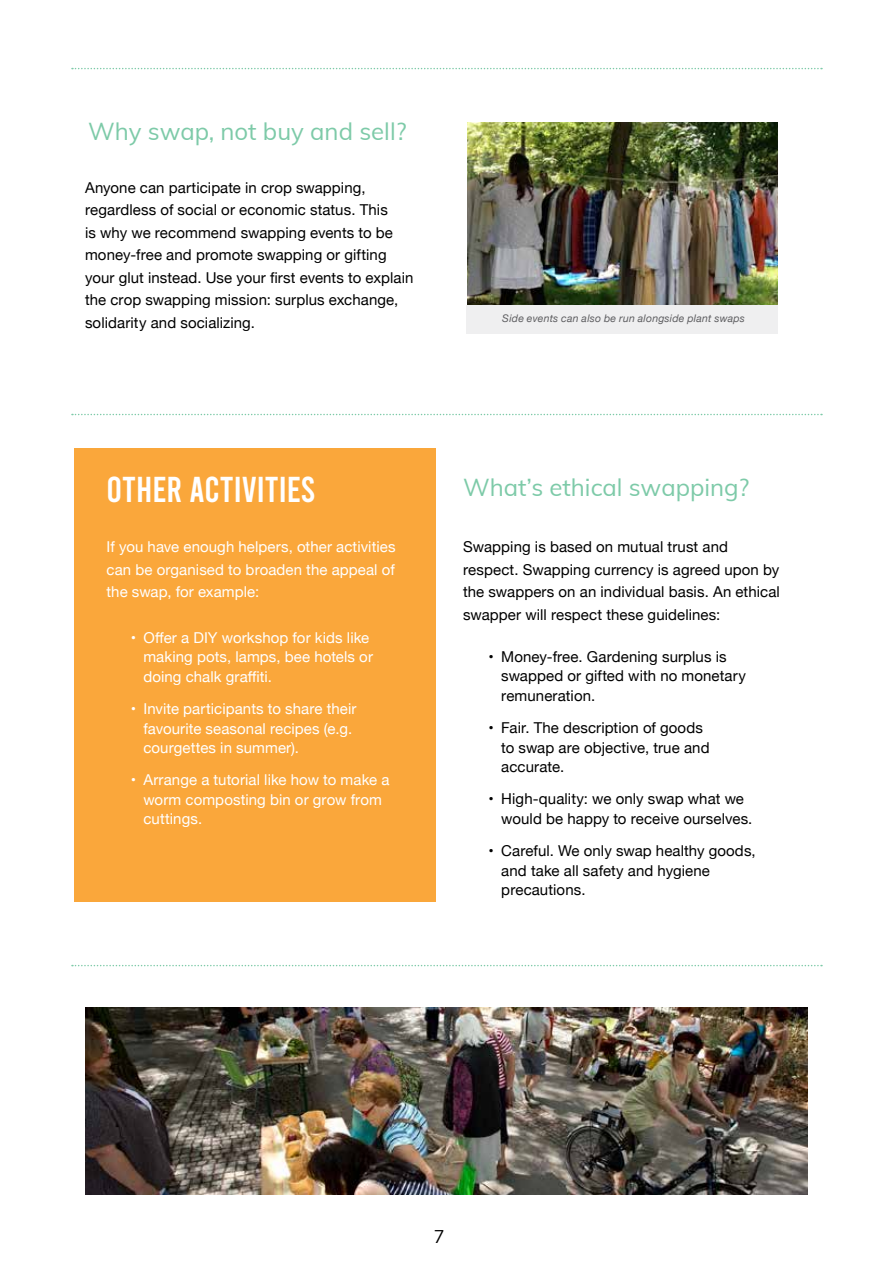
<style>
.page{position:relative;width:893px;height:1263px;background:#fff}
.page>*{position:absolute;margin:0;border:0;box-sizing:border-box;transform-origin:0 0}
.t1{font:36px "Bebas";color:#fff}
.t2{font:24px "Muli";color:#7dcaa8}
.t3{font:18px "Muli";color:#000}
.t4{font:15px/22.5px "Helvetica Neue";letter-spacing:.005em;color:#000}
.t5{font:15px/19.5px "Helvetica Neue";letter-spacing:.005em;color:#fff}
.t6{font:italic 10.5px "Helvetica Neue";letter-spacing:.025em;color:#5d5d60}
</style>
<div class="page">
<div style="left:74px;top:448px;width:362px;height:453px;background:#faa73b"></div>
<svg style="left:72px;top:414px;width:750px;height:1px"></svg>
<svg style="left:72px;top:68px;width:750px;height:1px"></svg>
<img style="left:467px;top:123px;width:310px;height:182px">
<img style="left:85px;top:1008px;width:723px;height:186px">
<svg style="left:72px;top:965px;width:750px;height:1px"></svg>
<div style="left:466px;top:305px;width:312px;height:29px;background:#efeff0"></div>
<h2 class="t2" style="left:88px;top:114px;width:320px">Why swap, not buy and sell?</h2>
<p class="t4" style="left:85px;top:177px;width:330px">Anyone can participate in crop swapping, regardless of social or economic status. This<br>is why we recommend swapping events to be money-free and promote swapping or gifting your glut instead. Use your first events to explain the crop swapping mission: surplus exchange, solidarity and socializing.</p>
<p class="t6" style="left:502px;top:310px;width:244px">Side events can also be run alongside plant swaps</p>
<h1 class="t1" style="left:107px;top:472px;width:32px">OTHER</h1>
<h1 class="t1" style="left:189px;top:472px;width:44px">ACTIVITIES</h1>
<p class="t5" style="left:107px;top:536px;width:291px;line-height:22.5px;text-align:justify">If you have enough helpers, other activities can be organised to broaden the appeal of the swap, for example:</p>
<p class="t5" style="left:143px;top:628px;width:231px;text-indent:-13px">• Offer a DIY workshop for kids like making pots, lamps, bee hotels or doing chalk graffiti.</p>
<p class="t5" style="left:143px;top:700px;width:215px;text-indent:-13px">• Invite participants to share their favourite seasonal recipes (e.g. courgettes in summer).</p>
<p class="t5" style="left:143px;top:771px;width:248px;text-indent:-13px">• Arrange a tutorial like how to make a worm composting bin or grow from cuttings.</p>
<h2 class="t2" style="left:463px;top:470px;width:288px">What’s ethical swapping?</h2>
<p class="t4" style="left:463px;top:536px;width:318px">Swapping is based on mutual trust and respect. Swapping currency is agreed upon by the swappers on an individual basis. An ethical swapper will respect these guidelines:</p>
<p class="t4" style="left:501px;top:648px;width:246px;line-height:19.5px;text-indent:-13px">• Money-free. Gardening surplus is swapped or gifted with no monetary remuneration.</p>
<p class="t4" style="left:501px;top:719px;width:210px;line-height:19.5px;text-indent:-13px">• Fair. The description of goods to swap are objective, true and accurate.</p>
<p class="t4" style="left:501px;top:790px;width:253px;line-height:19.5px;text-indent:-13px">• High-quality: we only swap what we would be happy to receive ourselves.</p>
<p class="t4" style="left:501px;top:842px;width:256px;line-height:19.5px;text-indent:-13px">• Careful. We only swap healthy goods, and take all safety and hygiene precautions.</p>
<p class="t3" style="left:434px;top:1223px;width:12px">7</p>
</div>
